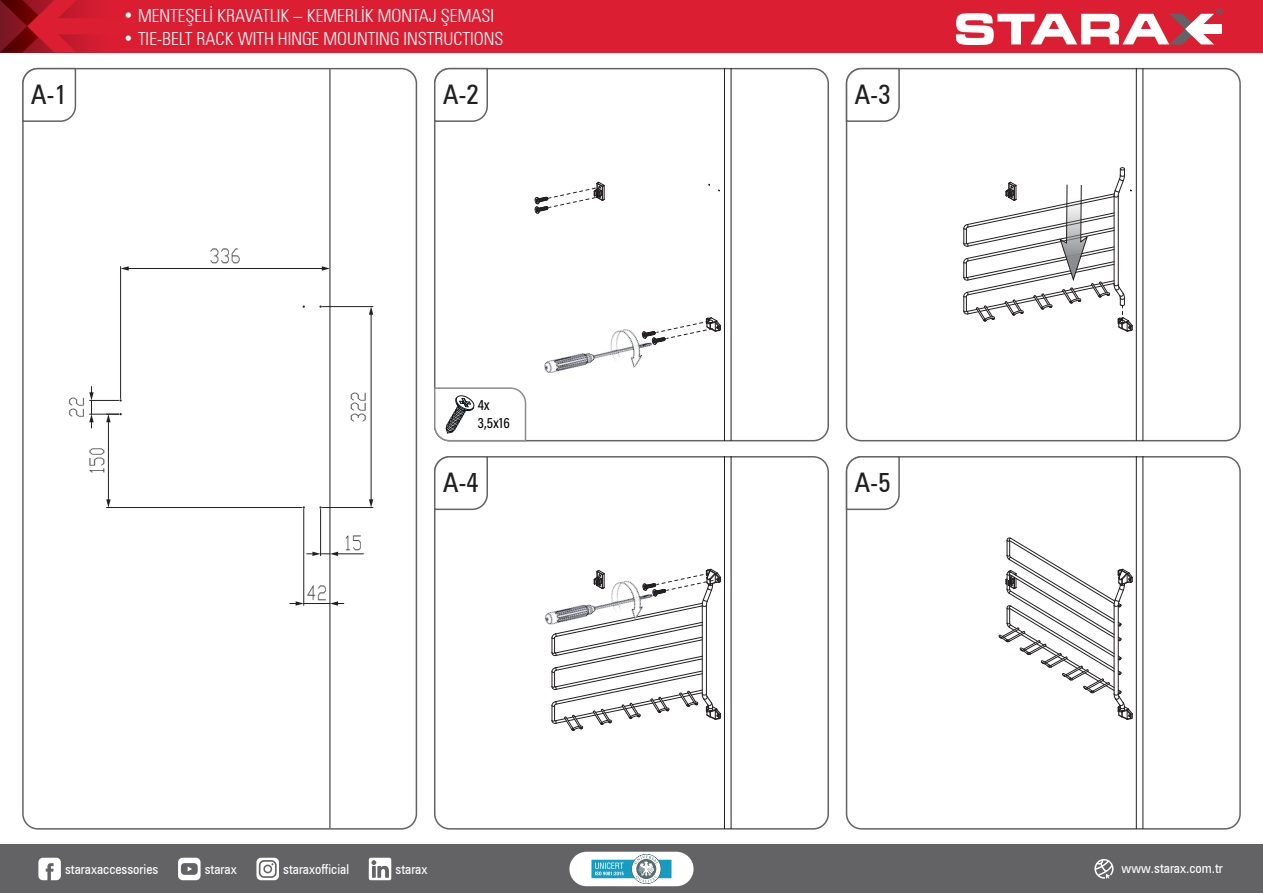
<style>
.page{position:relative;width:1263px;height:893px;background:#fff}
.page>*{position:absolute;margin:0;border:0;box-sizing:border-box;transform-origin:0 0}
.t1{font:condensed 27px "Zurich BT";color:#231f20}
.t2{font:19.95px "Txt IV25";color:#231f20;scale:.75 1}
.t3{font:300 condensed 18px "Zurich BT";color:#fff}
.t4{font:500 15px/18px "Acumin Pro Cond";letter-spacing:.025em;color:#000001}
.t5{font:condensed 13.65px "Zurich BT";color:#fff}
</style>
<div class="page">
<hr style="left:330px;top:69px;width:1px;height:759px;background:#231f20">
<hr style="left:320px;top:509px;width:1px;height:46px;background:#231f20">
<svg style="left:307px;top:551px;width:56px;height:5px"></svg>
<hr style="left:304px;top:509px;width:1px;height:96px;background:#231f20">
<svg style="left:290px;top:601px;width:54px;height:4px"></svg>
<hr style="left:322px;top:306px;width:51px;height:1px;background:#231f20">
<hr style="left:322px;top:507px;width:51px;height:1px;background:#231f20">
<hr style="left:371px;top:313px;width:1px;height:188px;background:#231f20">
<svg style="left:369px;top:306px;width:4px;height:9px"></svg>
<svg style="left:369px;top:499px;width:4px;height:8px"></svg>
<hr style="left:120px;top:266px;width:1px;height:132px;background:#231f20">
<hr style="left:127px;top:268px;width:196px;height:1px;background:#231f20">
<svg style="left:121px;top:266px;width:8px;height:5px"></svg>
<svg style="left:322px;top:266px;width:8px;height:5px"></svg>
<hr style="left:107px;top:507px;width:195px;height:1px;background:#231f20">
<hr style="left:108px;top:421px;width:1px;height:80px;background:#231f20">
<svg style="left:89px;top:386px;width:32px;height:42px"></svg>
<svg style="left:106px;top:499px;width:5px;height:8px"></svg>
<div style="left:0;top:0;width:247px;height:52px;background:#db1d32"></div>
<svg style="left:0;top:0;width:197px;height:53px"></svg>
<div style="left:241px;top:0;width:1022px;height:52px;background:#dc1e33"></div>
<div style="left:0;top:844px;width:1263px;height:48px;background:#636366"></div>
<div style="left:569px;top:851px;width:125px;height:35px;background:#fff;border-radius:17px"></div>
<svg style="left:956px;top:8px;width:267px;height:37px"></svg>
<svg style="left:591px;top:854px;width:81px;height:30px"></svg>
<svg style="left:38px;top:857px;width:23px;height:23px"></svg>
<svg style="left:178px;top:857px;width:23px;height:23px"></svg>
<svg style="left:256px;top:857px;width:23px;height:23px"></svg>
<svg style="left:1094px;top:859px;width:20px;height:20px"></svg>
<div style="left:846px;top:68px;width:395px;height:373px;border:2px solid #636366;border-radius:15px"></div>
<svg style="left:845px;top:67px;width:56px;height:56px"></svg>
<div style="left:846px;top:456px;width:395px;height:373px;border:2px solid #636366;border-radius:15px"></div>
<svg style="left:845px;top:456px;width:56px;height:55px"></svg>
<div style="left:22px;top:68px;width:395px;height:761px;border:2px solid #636366;border-radius:15px"></div>
<svg style="left:22px;top:67px;width:55px;height:56px"></svg>
<div style="left:434px;top:68px;width:395px;height:373px;border:2px solid #636366;border-radius:15px"></div>
<svg style="left:434px;top:67px;width:55px;height:56px"></svg>
<div style="left:434px;top:456px;width:395px;height:373px;border:2px solid #636366;border-radius:15px"></div>
<svg style="left:434px;top:456px;width:55px;height:55px"></svg>
<svg style="left:369px;top:857px;width:22px;height:23px"></svg>
<hr style="left:1143px;top:457px;width:1px;height:371px;background:#231f20">
<hr style="left:1136px;top:457px;width:1px;height:371px;background:#231f20">
<svg style="left:847px;top:796px;width:290px;height:32px"></svg>
<svg style="left:999px;top:537px;width:134px;height:182px"></svg>
<hr style="left:1143px;top:69px;width:1px;height:371px;background:#231f20">
<hr style="left:1136px;top:69px;width:1px;height:371px;background:#231f20">
<svg style="left:847px;top:408px;width:290px;height:32px"></svg>
<hr style="left:731px;top:69px;width:1px;height:371px;background:#231f20">
<hr style="left:724px;top:69px;width:1px;height:371px;background:#231f20">
<hr style="left:731px;top:457px;width:1px;height:371px;background:#231f20">
<hr style="left:724px;top:457px;width:1px;height:371px;background:#231f20">
<svg style="left:435px;top:796px;width:289px;height:32px"></svg>
<svg style="left:434px;top:386px;width:291px;height:56px"></svg>
<svg style="left:657px;top:317px;width:64px;height:26px"></svg>
<svg style="left:552px;top:568px;width:169px;height:163px"></svg>
<svg style="left:535px;top:182px;width:70px;height:32px"></svg>
<img style="left:539px;top:329px;width:118px;height:84px">
<img style="left:545px;top:568px;width:113px;height:97px">
<svg style="left:963px;top:167px;width:170px;height:164px"></svg>
<p class="t3" style="left:123px;top:5px;width:372px">• MENTEŞELİ KRAVATLIK – KEMERLİK MONTAJ ŞEMASI</p>
<p class="t3" style="left:123px;top:27px;width:382px">• TIE-BELT RACK WITH HINGE MOUNTING INSTRUCTIONS</p>
<h1 class="t1" style="left:31px;top:78px;width:38px">A-1</h1>
<h1 class="t1" style="left:443px;top:78px;width:38px">A-2</h1>
<p class="t2" style="left:62px;top:418px;width:30px;rotate:-90deg">22</p>
<p class="t2" style="left:83px;top:474px;width:37px;rotate:-90deg">150</p>
<p class="t2" style="left:209px;top:241px;width:44px">336</p>
<p class="t2" style="left:344px;top:423px;width:44px;rotate:-90deg">322</p>
<p class="t2" style="left:306px;top:578px;width:30px">42</p>
<p class="t2" style="left:345px;top:528px;width:25px">15</p>
<p class="t4" style="left:478px;top:396px;width:34px">4x<br>3,5x16</p>
<h1 class="t1" style="left:443px;top:466px;width:38px">A-4</h1>
<h1 class="t1" style="left:855px;top:78px;width:38px">A-3</h1>
<h1 class="t1" style="left:855px;top:466px;width:38px">A-5</h1>
<p class="t5" style="left:65px;top:861px;width:95px">staraxaccessories</p>
<p class="t5" style="left:205px;top:861px;width:33px">starax</p>
<p class="t5" style="left:283px;top:861px;width:67px">staraxofficial</p>
<p class="t5" style="left:1122px;top:860px;width:103px">www.starax.com.tr</p>
<p class="t5" style="left:396px;top:861px;width:33px">starax</p>
</div>
